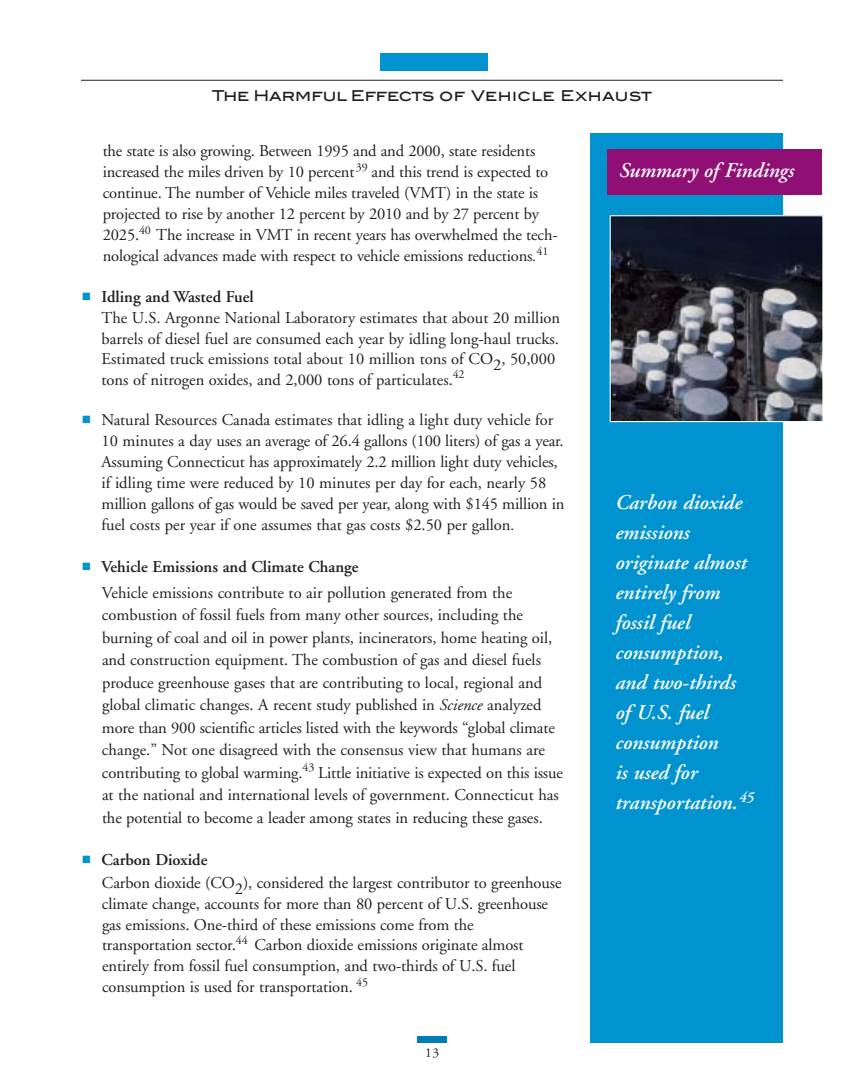
<style>
.page{position:relative;width:864px;height:1080px;background:#fff}
.page>*{position:absolute;margin:0;border:0;box-sizing:border-box;transform-origin:0 0}
.t1{font:italic 600 21px/30px "Adobe Garamond";color:#fff}
.t2{font:16.5px/21px "Adobe Garamond";letter-spacing:-.005em;color:#231f20}
.t3{font:500 15px "Blair Md ITCTT";letter-spacing:.01em;color:#231f20}
.t4{font:13.5px "Adobe Garamond";color:#231f20}
.s1{font-size:15px}
.s2{color:#0093d0}
.s3{font-weight:600}
.s4{font-style:italic}
</style>
<div class="page">
<div style="left:417px;top:1037px;width:30px;height:6px;background:#007cb6"></div>
<div style="left:380px;top:53px;width:108px;height:17px;background:#0093d0"></div>
<hr style="left:81px;top:80px;width:702px;height:1px;background:#231f20">
<div style="left:591px;top:134px;width:192px;height:909px;background:#0093d0"></div>
<div style="left:608px;top:149px;width:214px;height:46px;background:#8f0f75"></div>
<img style="left:612px;top:217px;width:210px;height:203px">
<div style="left:610px;top:215px;width:214px;height:207px;border:1px solid #fff"></div>
<p class="t3" style="left:212px;top:86px;width:442px">The Harmful Effects of Vehicle Exhaust</p>
<p class="t2" style="left:103px;top:142px;width:456px">the state is also growing. Between 1995 and and 2000, state residents increased the miles driven by 10 percent<sup>39</sup> and this trend is expected to continue. The number of Vehicle miles traveled (VMT) in the state is projected to rise by another 12 percent by 2010 and by 27 percent by 2025.<sup>40</sup> The increase in VMT in recent years has overwhelmed the tech&shy;nological advances made with respect to vehicle emissions reductions<span class="s1">.</span><sup>41</sup></p>
<p class="t2" style="left:102px;top:288px;width:460px;line-height:20.5px;text-indent:-19px"><span class="s2">■</span> <span class="s3">Idling and Wasted Fuel<br></span>The U.S. Argonne National Laboratory estimates that about 20 million barrels of diesel fuel are consumed each year by idling long-haul trucks.<br>Estimated truck emissions total about 10 million tons of CO2, 50,000 tons of nitrogen oxides, and 2,000 tons of particulates.<sup>42</sup></p>
<p class="t2" style="left:102px;top:411px;width:465px;text-indent:-19px"><span class="s2">■</span> Natural Resources Canada estimates that idling a light duty vehicle for 10 minutes a day uses an average of 26.4 gallons (100 liters) of gas a year.<br>Assuming Connecticut has approximately 2.2 million light duty vehicles, if idling time were reduced by 10 minutes per day for each, nearly 58 million gallons of gas would be saved per year, along with $145 million in fuel costs per year if one assumes that gas costs $2.50 per gallon<span class="s1">.</span></p>
<p class="t2" style="left:102px;top:556px;width:412px;line-height:25.5px;text-indent:-19px"><span class="s2">■</span> <span class="s3">Vehicle Emissions and Climate Change<br></span>Vehicle emissions contribute to air pollution generated from the</p>
<p class="t2" style="left:102px;top:605px;width:462px;line-height:22.5px">combustion of fossil fuels from many other sources, including the burning of coal and oil in power plants, incinerators, home heating oil, and construction equipment. The combustion of gas and diesel fuels produce greenhouse gases that are contributing to local, regional and global climatic changes. A recent study published in <span class="s4">Science</span> analyzed more than 900 scientific articles listed with the keywords “global climate change.” Not one disagreed with the consensus view that humans are contributing to global warming.<sup>43</sup> Little initiative is expected on this issue at the national and international levels of government. Connecticut has the potential to become a leader among states in reducing these gases.</p>
<p class="t2" style="left:102px;top:849px;width:461px;line-height:23.7px;text-indent:-19px"><span class="s2">■</span> <span class="s3">Carbon Dioxide<br></span>Carbon dioxide (CO2), considered the largest contributor to greenhouse</p>
<p class="t2" style="left:102px;top:895px;width:448px">climate change, accounts for more than 80 percent of U.S. greenhouse gas emissions. One-third of these emissions come from the transportation sector.<sup>44</sup> Carbon dioxide emissions originate almost entirely from fossil fuel consumption, and two-thirds of U.S. fuel consumption is used for transportation. <sup>45</sup></p>
<p class="t4" style="left:425px;top:1047px;width:16px">13</p>
<p class="t1" style="left:619px;top:157px;width:176px">Summary of Findings</p>
<p class="t1" style="left:615px;top:489px;width:140px">Carbon dioxide emissions originate almost entirely from fossil fuel consumption, and two-thirds of U.S. fuel consumption<br>is used for transportation.<sup>45</sup></p>
</div>
